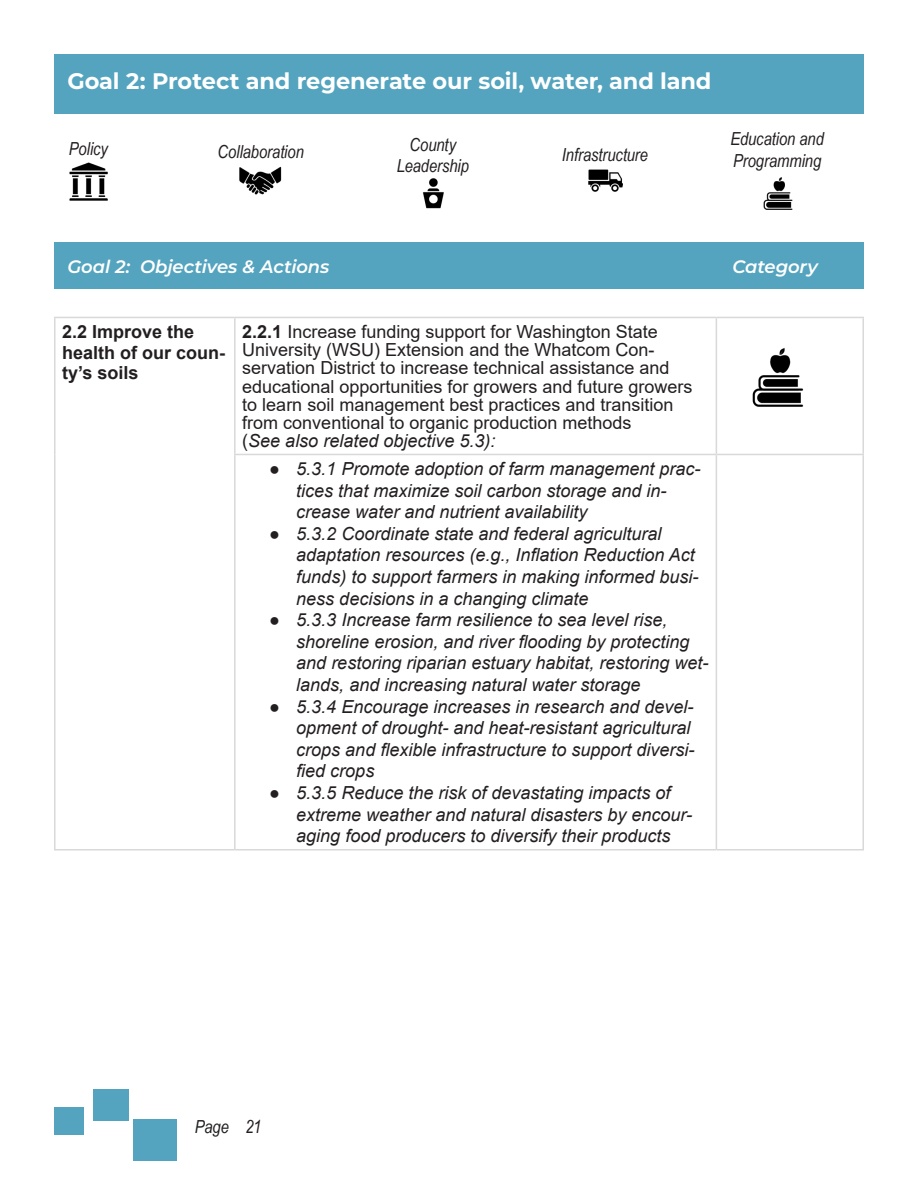
<style>
.page{position:relative;width:918px;height:1188px;background:#fff}
.page>*{position:absolute;margin:0;border:0;box-sizing:border-box;transform-origin:0 0}
.Chapter_sub_header{font:700 22.5px "Montserrat";letter-spacing:-.01em;color:#fff}
.t1{font:italic 18px/21.6px "Arial";color:#231f20}
.t2{font:18px/18.1px "Arial";color:#231f20}
.Body_Copy{font:italic 18px/21.6px "Arial Narrow";letter-spacing:-.005em;color:#231f20}
.t3{font:700 18px/20.7px "Arial";color:#231f20}
.Title_Montserrat_Bol{font:italic 600 18px "Montserrat";letter-spacing:-.01em;color:#fff}
.s1{font-weight:700}
.s2{font-style:normal}
</style>
<div class="page">
<div style="left:133px;top:1119px;width:43px;height:42px;background:#54a4bf"></div>
<div style="left:93px;top:1089px;width:35px;height:32px;background:#54a4bf"></div>
<div style="left:54px;top:1107px;width:30px;height:28px;background:#54a4bf"></div>
<div style="left:54px;top:54px;width:810px;height:59px;background:#54a4bf"></div>
<img style="left:69px;top:162px;width:39px;height:39px">
<img style="left:588px;top:169px;width:35px;height:23px">
<img style="left:763px;top:177px;width:30px;height:33px">
<img style="left:752px;top:348px;width:52px;height:59px">
<img style="left:239px;top:166px;width:43px;height:29px">
<img style="left:422px;top:178px;width:22px;height:30px">
<div style="left:54px;top:242px;width:810px;height:47px;background:#54a4bf"></div>
<hr style="left:54px;top:317px;width:181px;height:1px;background:#d9d9d9">
<hr style="left:54px;top:318px;width:2px;height:136px;background:#d9d9d9">
<hr style="left:235px;top:317px;width:481px;height:1px;background:#d9d9d9">
<hr style="left:234px;top:318px;width:2px;height:136px;background:#d9d9d9">
<hr style="left:716px;top:317px;width:148px;height:1px;background:#d9d9d9">
<hr style="left:716px;top:318px;width:1px;height:136px;background:#d9d9d9">
<hr style="left:862px;top:318px;width:2px;height:136px;background:#d9d9d9">
<hr style="left:54px;top:454px;width:2px;height:395px;background:#d9d9d9">
<hr style="left:234px;top:454px;width:482px;height:1px;background:#d9d9d9">
<hr style="left:234px;top:455px;width:2px;height:394px;background:#d9d9d9">
<hr style="left:716px;top:454px;width:148px;height:1px;background:#d9d9d9">
<hr style="left:716px;top:455px;width:1px;height:394px;background:#d9d9d9">
<hr style="left:862px;top:455px;width:2px;height:394px;background:#d9d9d9">
<hr style="left:54px;top:849px;width:181px;height:2px;background:#d9d9d9">
<hr style="left:235px;top:849px;width:481px;height:2px;background:#d9d9d9">
<hr style="left:716px;top:849px;width:148px;height:2px;background:#d9d9d9">
<p class="Chapter_sub_header" style="left:68px;top:65px;width:645px">Goal 2: Protect and regenerate our soil, water, and land</p>
<p class="Body_Copy" style="left:218px;top:141px;width:88px">Collaboration</p>
<p class="Body_Copy" style="left:397px;top:133px;width:74px;text-align:center">County<br>Leadership</p>
<p class="Body_Copy" style="left:69px;top:138px;width:40px">Policy</p>
<p class="Body_Copy" style="left:562px;top:144px;width:88px">Infrastructure</p>
<p class="Body_Copy" style="left:730px;top:128px;width:95px">Education and<br>Programming</p>
<p class="Title_Montserrat_Bol" style="left:68px;top:254px;width:263px">Goal 2: Objectives &amp; Actions</p>
<p class="Title_Montserrat_Bol" style="left:732px;top:254px;width:87px">Category</p>
<p class="t3" style="left:62px;top:322px;width:164px">2.2 Improve the health of our coun&shy;ty’s soils</p>
<p class="t2" style="left:242px;top:323px;width:452px"><span class="s1">2.2.1</span> Increase funding support for Washington State University (WSU) Extension and the Whatcom Con&shy;servation District to increase technical assistance and educational opportunities for growers and future growers to learn soil management best practices and transition from conventional to organic production methods</p>
<p class="t1" style="left:242px;top:430px;width:255px"><span class="s2">(</span>See also related objective 5.3):</p>
<p class="t1" style="left:296px;top:458px;width:406px;text-indent:-27px">● 5.3.1 Promote adoption of farm management prac&shy;tices that maximize soil carbon storage and in&shy;crease water and nutrient availability</p>
<p class="t1" style="left:296px;top:523px;width:404px;text-indent:-27px">● 5.3.2 Coordinate state and federal agricultural adaptation resources (e.g., Inflation Reduction Act funds) to support farmers in making informed busi&shy;ness decisions in a changing climate</p>
<p class="t1" style="left:296px;top:609px;width:414px;text-indent:-27px">● 5.3.3 Increase farm resilience to sea level rise, shoreline erosion, and river flooding by protecting and restoring riparian estuary habitat, restoring wet&shy;lands, and increasing natural water storage</p>
<p class="t1" style="left:296px;top:696px;width:400px;text-indent:-27px">● 5.3.4 Encourage increases in research and devel&shy;opment of drought- and heat-resistant agricultural crops and flexible infrastructure to support diversi&shy;fied crops</p>
<p class="t1" style="left:296px;top:782px;width:397px;text-indent:-27px">● 5.3.5 Reduce the risk of devastating impacts of extreme weather and natural disasters by encour&shy;aging food producers to diversify their products</p>
<p class="Body_Copy" style="left:195px;top:1115px;width:68px">Page 21</p>
</div>
